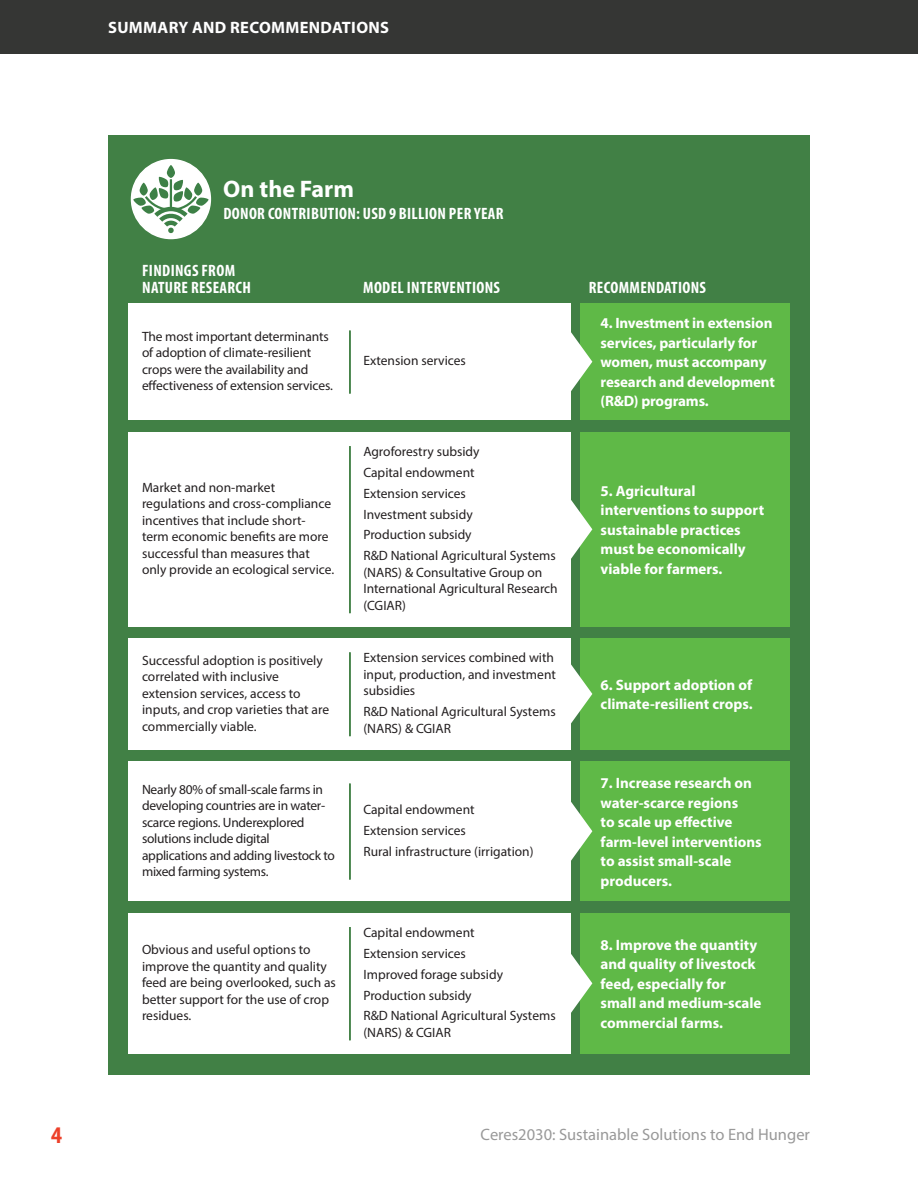
<style>
.page{position:relative;width:918px;height:1188px;background:#fff}
.page>*{position:absolute;margin:0;border:0;box-sizing:border-box;transform-origin:0 0}
.Table_header{font:700 24px "Myriad Pro";color:#fff}
.t1{font:700 condensed 24px "Myriad Pro";color:#ed412a;scale:1.07 1}
.Table_header-2{font:700 condensed 16.5px/16.5px "Myriad Pro";letter-spacing:.02em;color:#fff}
.t2{font:16.5px "Myriad Pro";color:#999}
.t3{font:700 16.5px "Myriad Pro";letter-spacing:.02em;color:#fff}
.Table_text{font:700 15px/19.5px "Myriad Pro";color:#fff}
.Table_text-2{font:13.5px/16.5px "Myriad Pro";color:#231f20}
.Table_text-3{font:13.5px/16.5px "Myriad Pro";letter-spacing:-.02em;color:#231f20}
</style>
<div class="page">
<div style="left:0;top:0;width:918px;height:54px;background:#353634"></div>
<div style="left:108px;top:135px;width:702px;height:939px;background:#418045"></div>
<div style="left:132px;top:160px;width:78px;height:79px;background:#fff;border-radius:50%"></div>
<svg style="left:133px;top:165px;width:76px;height:68px"></svg>
<div style="left:131px;top:159px;width:80px;height:80px;border:2px solid #fff;border-radius:50%"></div>
<div style="left:580px;top:432px;width:209px;height:194px;background:#5fb947"></div>
<svg style="left:571px;top:500px;width:21px;height:59px"></svg>
<div style="left:129px;top:432px;width:442px;height:194px;background:#fff"></div>
<hr style="left:349px;top:446px;width:2px;height:167px;background:#418045">
<div style="left:580px;top:304px;width:209px;height:116px;background:#5fb947"></div>
<svg style="left:571px;top:332px;width:21px;height:59px"></svg>
<div style="left:129px;top:304px;width:442px;height:116px;background:#fff"></div>
<hr style="left:349px;top:331px;width:2px;height:63px;background:#418045">
<div style="left:580px;top:638px;width:209px;height:112px;background:#5fb947"></div>
<svg style="left:571px;top:664px;width:21px;height:60px"></svg>
<div style="left:129px;top:638px;width:442px;height:112px;background:#fff"></div>
<hr style="left:349px;top:652px;width:2px;height:84px;background:#418045">
<div style="left:580px;top:761px;width:209px;height:140px;background:#5fb947"></div>
<svg style="left:571px;top:802px;width:21px;height:59px"></svg>
<div style="left:129px;top:761px;width:442px;height:140px;background:#fff"></div>
<hr style="left:349px;top:784px;width:2px;height:96px;background:#418045">
<div style="left:580px;top:913px;width:209px;height:141px;background:#5fb947"></div>
<svg style="left:571px;top:954px;width:21px;height:59px"></svg>
<div style="left:129px;top:913px;width:442px;height:141px;background:#fff"></div>
<hr style="left:349px;top:927px;width:2px;height:113px;background:#418045">
<h3 class="t3" style="left:108px;top:17px;width:282px">SUMMARY AND RECOMMENDATIONS</h3>
<p class="Table_header" style="left:223px;top:173px;width:132px">On the Farm</p>
<p class="Table_header-2" style="left:223px;top:205px;width:282px">DONOR CONTRIBUTION: USD 9 BILLION PER YEAR</p>
<p class="Table_header-2" style="left:142px;top:262px;width:110px">FINDINGS FROM<br>NATURE RESEARCH</p>
<p class="Table_text-2" style="left:142px;top:328px;width:192px">The most important determinants of adoption of climate-resilient crops were the availability and effectiveness of extension services.</p>
<p class="Table_text-2" style="left:142px;top:479px;width:194px">Market and non-market regulations and cross-compliance incentives that include short&shy;term economic benefits are more successful than measures that only provide an ecological service.</p>
<p class="Table_header-2" style="left:363px;top:279px;width:138px">MODEL INTERVENTIONS</p>
<p class="Table_header-2" style="left:589px;top:279px;width:119px">RECOMMENDATIONS</p>
<p class="Table_text-2" style="left:363px;top:352px;width:104px">Extension services</p>
<p class="Table_text-2" style="left:363px;top:443px;width:118px">Agroforestry subsidy</p>
<p class="Table_text-2" style="left:363px;top:464px;width:113px">Capital endowment</p>
<p class="Table_text-2" style="left:363px;top:485px;width:104px">Extension services</p>
<p class="Table_text-2" style="left:363px;top:506px;width:111px">Investment subsidy</p>
<p class="Table_text-2" style="left:363px;top:527px;width:110px">Production subsidy</p>
<p class="Table_text-2" style="left:363px;top:547px;width:196px">R&amp;D National Agricultural Systems (NARS) &amp; Consultative Group on<br>International Agricultural Research (CGIAR)</p>
<p class="Table_text" style="left:601px;top:313px;width:176px">4. Investment in extension services, particularly for women, must accompany research and development (R&amp;D) programs.</p>
<p class="Table_text" style="left:601px;top:480px;width:165px">5. Agricultural interventions to support sustainable practices must be economically viable for farmers.</p>
<p class="Table_text-2" style="left:142px;top:652px;width:189px">Successful adoption is positively correlated with inclusive extension services, access to inputs, and crop varieties that are commercially viable.</p>
<p class="Table_text-2" style="left:363px;top:650px;width:194px">Extension services combined with input, production, and investment subsidies</p>
<p class="Table_text-2" style="left:363px;top:703px;width:194px">R&amp;D National Agricultural Systems (NARS) &amp; CGIAR</p>
<p class="Table_text-3" style="left:142px;top:781px;width:194px">Nearly 80% of small-scale farms in developing countries are in water&shy;scarce regions. Underexplored solutions include digital applications and adding livestock to mixed farming systems.</p>
<p class="Table_text-2" style="left:142px;top:941px;width:195px">Obvious and useful options to improve the quantity and quality feed are being overlooked, such as better support for the use of crop residues.</p>
<p class="Table_text-2" style="left:363px;top:801px;width:113px">Capital endowment</p>
<p class="Table_text-2" style="left:363px;top:822px;width:104px">Extension services</p>
<p class="Table_text-2" style="left:363px;top:843px;width:172px">Rural infrastructure (irrigation)</p>
<p class="Table_text-2" style="left:363px;top:924px;width:113px">Capital endowment</p>
<p class="Table_text-2" style="left:363px;top:945px;width:104px">Extension services</p>
<p class="Table_text-2" style="left:363px;top:966px;width:141px">Improved forage subsidy</p>
<p class="Table_text-2" style="left:363px;top:987px;width:110px">Production subsidy</p>
<p class="Table_text-2" style="left:363px;top:1007px;width:194px">R&amp;D National Agricultural Systems (NARS) &amp; CGIAR</p>
<p class="Table_text" style="left:601px;top:675px;width:154px">6. Support adoption of climate-resilient crops.</p>
<p class="Table_text" style="left:601px;top:773px;width:163px">7. Increase research on water-scarce regions<br>to scale up effective farm-level interventions to assist small-scale producers.</p>
<p class="Table_text" style="left:601px;top:935px;width:162px">8. Improve the quantity and quality of livestock feed, especially for small and medium-scale commercial farms.</p>
<h1 class="t1" style="left:51px;top:1120px;width:12px">4</h1>
<p class="t2" style="left:481px;top:1124px;width:331px">Ceres2030: Sustainable Solutions to End Hunger</p>
</div>
